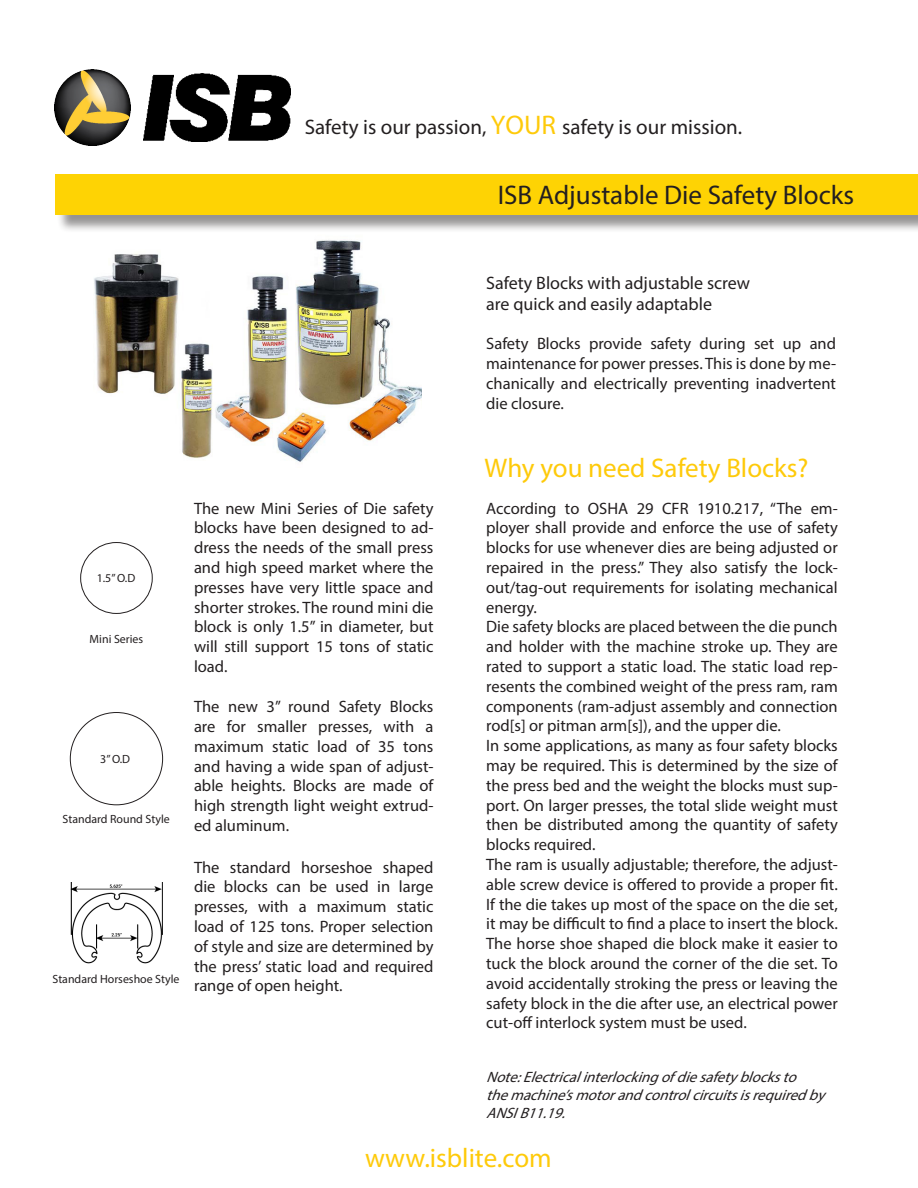
<style>
.page{position:relative;width:918px;height:1188px;background:#fff}
.page>*{position:absolute;margin:0;border:0;box-sizing:border-box;transform-origin:0 0}
.t1{font:27px "Myriad Pro";color:#feca0a}
.t2{font:27px "Myriad Pro";color:#231f20}
.t3{font:21px "Myriad Pro";color:#231f20}
.t4{font:18px "Myriad Pro";color:#231f20}
.t5{font:16.5px/19.8px "Myriad Pro";color:#231f20;text-align:justify}
.t6{font:italic 15px/18px "Myriad Pro";color:#231f20}
.t7{font:11.85px "Myriad Pro";color:#231f20}
.s1{font-size:27px;color:#feca0a}
</style>
<div class="page">
<div style="left:57px;top:177px;width:861px;height:56px;background:#231f20;opacity:.48"></div>
<div style="left:55px;top:174px;width:863px;height:40px;background:#fed304"></div>
<img style="left:54px;top:69px;width:77px;height:77px">
<img style="left:144px;top:73px;width:147px;height:69px">
<img style="left:94px;top:240px;width:328px;height:222px">
<img style="left:70px;top:883px;width:93px;height:81px">
<div style="left:80px;top:542px;width:73px;height:72px;border:1px solid #231f20;border-radius:50%"></div>
<p class="t3" style="left:305px;top:114px;width:439px">Safety is our passion, <span class="s1">YOUR</span> safety is our mission.</p>
<p class="t2" style="left:498px;top:179px;width:358px">ISB Adjustable Die Safety Blocks</p>
<p class="t4" style="left:486px;top:272px;width:265px">Safety Blocks with adjustable screw</p>
<p class="t4" style="left:486px;top:293px;width:227px">are quick and easily adaptable</p>
<p class="t5" style="left:486px;top:334px;width:351px">Safety Blocks provide safety during set up and maintenance for power presses. This is done by me&shy;chanically and electrically preventing inadvertent die closure.</p>
<p class="t7" style="left:97px;top:571px;width:40px">1.5” O.D</p>
<p class="t7" style="left:90px;top:631px;width:55px">Mini Series</p>
<p class="t7" style="left:100px;top:752px;width:32px">3” O.D</p>
<p class="t7" style="left:63px;top:812px;width:109px">Standard Round Style</p>
<p class="t7" style="left:53px;top:971px;width:129px">Standard Horseshoe Style</p>
<p class="t5" style="left:194px;top:498px;width:241px">The new Mini Series of Die safety blocks have been designed to ad&shy;dress the needs of the small press and high speed market where the presses have very little space and shorter strokes. The round mini die block is only 1.5” in diameter, but will still support 15 tons of static load.</p>
<p class="t5" style="left:194px;top:696px;width:241px">The new 3” round Safety Blocks are for smaller presses, with a maximum static load of 35 tons and having a wide span of adjust&shy;able heights. Blocks are made of high strength light weight extrud&shy;ed aluminum.</p>
<p class="t5" style="left:194px;top:857px;width:241px">The standard horseshoe shaped die blocks can be used in large presses, with a maximum static load of 125 tons. Proper selection of style and size are determined by the press’ static load and required range of open height.</p>
<p class="t1" style="left:485px;top:451px;width:325px">Why you need Safety Blocks?</p>
<p class="t5" style="left:486px;top:498px;width:353px">According to OSHA 29 CFR 1910.217, “The em&shy;ployer shall provide and enforce the use of safety blocks for use whenever dies are being adjusted or repaired in the press.” They also satisfy the lock&shy;out/tag-out requirements for isolating mechanical energy.</p>
<p class="t5" style="left:486px;top:617px;width:353px">Die safety blocks are placed between the die punch and holder with the machine stroke up. They are rated to support a static load. The static load rep&shy;resents the combined weight of the press ram, ram components (ram-adjust assembly and connection rod[s] or pitman arm[s]), and the upper die.</p>
<p class="t5" style="left:486px;top:735px;width:353px">In some applications, as many as four safety blocks may be required. This is determined by the size of the press bed and the weight the blocks must sup&shy;port. On larger presses, the total slide weight must then be distributed among the quantity of safety blocks required.</p>
<p class="t5" style="left:486px;top:854px;width:353px">The ram is usually adjustable; therefore, the adjust&shy;able screw device is offered to provide a proper fit.<br>If the die takes up most of the space on the die set, it may be difficult to find a place to insert the block.<br>The horse shoe shaped die block make it easier to tuck the block around the corner of the die set. To avoid accidentally stroking the press or leaving the safety block in the die after use, an electrical power cut-off interlock system must be used.</p>
<p class="t6" style="left:486px;top:1068px;width:346px">Note:Electricalinterlockingofdiesafetyblocksto themachine’smotorandcontrolcircuitsisrequiredby<br>ANSIB11.19.</p>
<h1 class="t1" style="left:365px;top:1141px;width:188px">www.isblite.com</h1>
</div>
